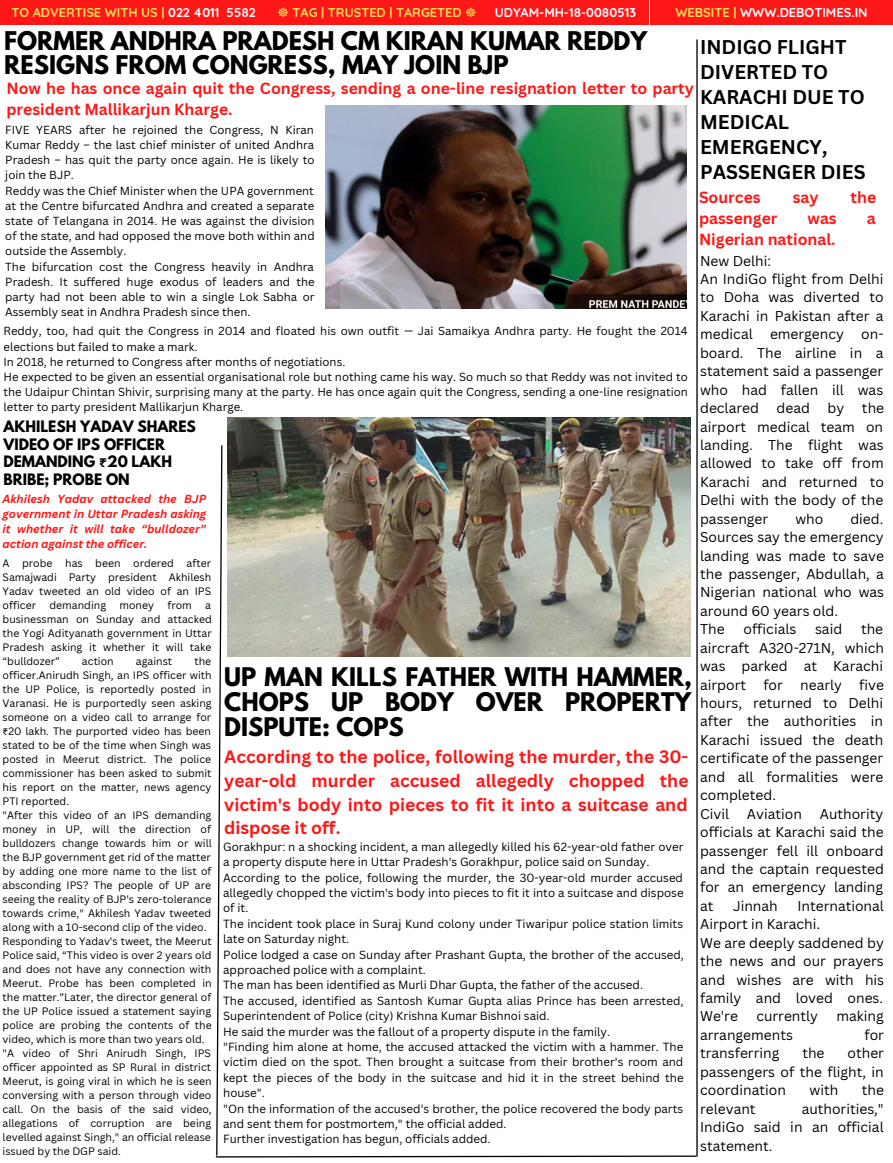
<style>
.page{position:relative;width:893px;height:1163px;background:#fff}
.page>*{position:absolute;margin:0;border:0;box-sizing:border-box;transform-origin:0 0}
.t1{font:700 22.75px/24.8px "League Spartan";color:#000}
.t2{font:700 19.43px/24.8px "Canva Sans";color:#000}
.t3{font:700 17.5px/23.6px "Canva Sans";color:#ff1616;text-align:justify}
.t4{font:700 15.75px/21px "Canva Sans";color:#ff1616}
.t5{font:700 14px/17.5px "League Spartan";color:#000}
.t6{font:13.83px/18.4px "Canva Sans";color:#000}
.t7{font:700 12.78px "Quicksand";color:#ffde59}
.t8{font:700 12.78px "Quicksand";color:#fff}
.t9{font:11.55px/15.4px "Canva Sans";color:#000}
.t10{font:11.38px/15.2px "Canva Sans";color:#000}
.t11{font:italic 700 11.38px/15.2px "Canva Sans";color:#ff1616;text-align:justify}
.t12{font:10.5px/14px "Canva Sans";color:#000;text-align:justify}
.s1{color:#fff}
.s2{font-family:"DejaVu Sans";font-weight:400}
.s3{color:#ffde59}
.s4{font-family:"Noto Sans Gurmukhi"}
</style>
<div class="page">
<hr style="left:696px;top:39px;width:1px;height:1117px;background:#000">
<div style="left:0;top:0;width:648px;height:25px;background:#ff1616"></div>
<div style="left:650px;top:0;width:242px;height:25px;background:#ff1616"></div>
<svg style="left:215px;top:444px;width:482px;height:714px"></svg>
<img style="left:325px;top:106px;width:361px;height:203px">
<img style="left:228px;top:417px;width:462px;height:239px">
<p class="t7" style="left:11px;top:4px;width:246px">TO ADVERTISE WITH US | <span class="s1">022 4011 5582</span></p>
<p class="t7" style="left:277px;top:5px;width:201px"><span class="s2">☸</span> TAG | TRUSTED | TARGETED <span class="s2">☸</span></p>
<p class="t8" style="left:495px;top:4px;width:143px">UDYAM-MH-18-0080513</p>
<p class="t8" style="left:675px;top:4px;width:194px"><span class="s3">WEBSITE |</span> WWW.DEBOTIMES.IN</p>
<h1 class="t1" style="left:4px;top:32px;width:644px;line-height:24px">FORMER ANDHRA PRADESH CM KIRAN KUMAR REDDY<br>RESIGNS FROM CONGRESS, MAY JOIN BJP</h1>
<h2 class="t2" style="left:700px;top:34px;width:167px">INDIGO FLIGHT<br>DIVERTED TO<br>KARACHI DUE TO<br>MEDICAL<br>EMERGENCY,<br>PASSENGER DIES</h2>
<h3 class="t4" style="left:6px;top:77px;width:689px">Now he has once again quit the Congress, sending a one-line resignation letter to party president Mallikarjun Kharge.</h3>
<p class="t10" style="left:5px;top:122px;width:311px">FIVE YEARS after he rejoined the Congress, N Kiran Kumar Reddy – the last chief minister of united Andhra Pradesh – has quit the party once again. He is likely to join the BJP.<br>Reddy was the Chief Minister when the UPA government at the Centre bifurcated Andhra and created a separate state of Telangana in 2014. He was against the division of the state, and had opposed the move both within and outside the Assembly.<br>The bifurcation cost the Congress heavily in Andhra Pradesh. It suffered huge exodus of leaders and the party had not been able to win a single Lok Sabha or Assembly seat in Andhra Pradesh since then.</p>
<p class="t10" style="left:4px;top:323px;width:685px">Reddy, too, had quit the Congress in 2014 and floated his own outfit — Jai Samaikya Andhra party. He fought the 2014 elections but failed to make a mark.<br>In 2018, he returned to Congress after months of negotiations.<br>He expected to be given an essential organisational role but nothing came his way. So much so that Reddy was not invited to the Udaipur Chintan Shivir, surprising many at the party. He has once again quit the Congress, sending a one-line resignation letter to party president Mallikarjun Kharge.</p>
<h3 class="t4" style="left:699px;top:186px;width:63px">Sources</h3>
<h3 class="t4" style="left:792px;top:186px;width:27px">say</h3>
<h3 class="t4" style="left:850px;top:186px;width:27px">the</h3>
<h3 class="t4" style="left:699px;top:207px;width:80px">passenger</h3>
<h3 class="t4" style="left:807px;top:207px;width:31px">was</h3>
<h3 class="t4" style="left:866px;top:207px;width:10px">a</h3>
<h3 class="t4" style="left:699px;top:228px;width:138px">Nigerian national.</h3>
<h3 class="t6" style="left:700px;top:251px;width:185px">New Delhi:<br>An IndiGo flight from Delhi to Doha was diverted to<br>Karachi in Pakistan after a medical emergency on&shy;board. The airline in a statement said a passenger who had fallen ill was declared</h3>
<h3 class="t6" style="left:700px;top:398px;width:185px;text-align:justify;text-indent:162px">the airport medical team on landing. The flight was allowed to take off from Karachi and returned to Delhi with the body of the passenger</h3>
<h3 class="t6" style="left:776px;top:398px;width:35px">dead</h3>
<h3 class="t6" style="left:827px;top:398px;width:18px">by</h3>
<h3 class="t5" style="left:4px;top:420px;width:194px">AKHILESH YADAV SHARES<br>VIDEO OF IPS OFFICER<br>DEMANDING <span class="s4">₹</span>20 LAKH<br>BRIBE; PROBE ON</h3>
<p class="t11" style="left:3px;top:491px;width:205px">Akhilesh Yadav attacked the BJP government in Uttar Pradesh asking it whether it will take “bulldozer” action against the officer.</p>
<p class="t12" style="left:3px;top:555px;width:210px">A probe has been ordered after Samajwadi Party president Akhilesh Yadav tweeted an old video of an IPS officer</p>
<h3 class="t6" style="left:700px;top:509px;width:185px;text-indent:150px">died.<br>Sources say the emergency landing was made to save the passenger, Abdullah, a<br>Nigerian national who was around 60 years old.<br>The</h3>
<h3 class="t6" style="left:795px;top:509px;width:29px">who</h3>
<p class="t12" style="left:49px;top:597px;width:58px">demanding</p>
<p class="t12" style="left:119px;top:597px;width:36px">money</p>
<p class="t12" style="left:167px;top:597px;width:26px">from</p>
<p class="t12" style="left:3px;top:597px;width:211px;text-indent:203px">a businessman on Sunday and attacked the Yogi Adityanath government in Uttar Pradesh asking it whether it will take “bulldozer”</p>
<h3 class="t6" style="left:743px;top:620px;width:54px">officials</h3>
<h3 class="t6" style="left:815px;top:620px;width:29px">said</h3>
<h3 class="t6" style="left:700px;top:620px;width:185px;text-indent:161px">the aircraft A320-271N, which was parked at Karachi airport for nearly five hours, returned to Delhi after the authorities in<br>Karachi issued the death certificate of the passenger and all formalities were completed.<br>Civil</h3>
<p class="t12" style="left:3px;top:653px;width:211px;text-align:left;text-indent:192px">the officer.Anirudh Singh, an IPS officer with the UP Police, is reportedly posted in Varanasi. He is purportedly seen asking someone on a video call to arrange for <span class="s4">₹</span>20 lakh. The purported video has been stated to be of the time when Singh was posted in Meerut district. The police commissioner has been asked to submit his report on the matter, news agency PTI reported.<br>"After this video of an IPS demanding money in UP, will the direction of bulldozers change towards him or will the BJP government get rid of the matter by adding one more name to the list of absconding IPS? The people of UP are seeing the reality of BJP's zero-tolerance towards crime," Akhilesh Yadav tweeted along with a 10-second clip of the video.<br>Responding to Yadav's tweet, the Meerut Police said, “This video is over 2 years old and does not have any connection with Meerut. Probe has been completed in the matter.”Later, the director general of the UP Police issued a statement saying police are probing the contents of the video, which is more than two years old. "A video of Shri Anirudh Singh, IPS officer appointed as SP Rural in district Meerut, is going viral in which he is seen conversing with a person through video call. On the basis of the said video, allegations of corruption are being levelled against Singh," an official release issued by the DGP said.</p>
<p class="t12" style="left:82px;top:653px;width:33px">action</p>
<p class="t12" style="left:136px;top:653px;width:38px">against</p>
<h1 class="t1" style="left:224px;top:668px;width:469px;text-align:justify">UP MAN KILLS FATHER WITH HAMMER, CHOPS UP BODY OVER PROPERTY DISPUTE: COPS</h1>
<h3 class="t3" style="left:224px;top:745px;width:466px">According to the police, following the murder, the 30- year-old murder accused allegedly chopped the victim's body into pieces to fit it into a suitcase and dispose it off.</h3>
<p class="t9" style="left:223px;top:838px;width:462px">Gorakhpur: n a shocking incident, a man allegedly killed his 62-year-old father over a property dispute here in Uttar Pradesh's Gorakhpur, police said on Sunday.<br>According to the police, following the murder, the 30-year-old murder accused allegedly chopped the victim's body into pieces to fit it into a suitcase and dispose of it.<br>The incident took place in Suraj Kund colony under Tiwaripur police station limits late on Saturday night.<br>Police lodged a case on Sunday after Prashant Gupta, the brother of the accused, approached police with a complaint.<br>The man has been identified as Murli Dhar Gupta, the father of the accused.<br>The accused, identified as Santosh Kumar Gupta alias Prince has been arrested, Superintendent of Police (city) Krishna Kumar Bishnoi said.<br>He said the murder was the fallout of a property dispute in the family.<br>"Finding him alone at home, the accused attacked the victim with a hammer. The victim died on the spot. Then brought a suitcase from their brother's room and kept the pieces of the body in the suitcase and hid it in the street behind the house".<br>"On the information of the accused's brother, the police recovered the body parts and sent them for postmortem," the official added.<br>Further investigation has begun, officials added.</p>
<h3 class="t6" style="left:700px;top:804px;width:185px;text-align:justify;text-indent:120px">Authority officials at Karachi said the passenger fell ill onboard and the captain requested for an emergency landing at</h3>
<h3 class="t6" style="left:747px;top:804px;width:57px">Aviation</h3>
<h3 class="t6" style="left:700px;top:896px;width:185px;text-indent:97px">International<br>Airport in Karachi.<br>We are deeply saddened by the news and our prayers and wishes are with his family and loved ones.<br>We're</h3>
<h3 class="t6" style="left:733px;top:896px;width:46px">Jinnah</h3>
<h3 class="t6" style="left:756px;top:1007px;width:63px">currently</h3>
<h3 class="t6" style="left:836px;top:1007px;width:49px">making</h3>
<h3 class="t6" style="left:700px;top:1025px;width:94px">arrangements</h3>
<h3 class="t6" style="left:864px;top:1025px;width:21px">for</h3>
<h3 class="t6" style="left:700px;top:1044px;width:81px">transferring</h3>
<h3 class="t6" style="left:802px;top:1044px;width:24px">the</h3>
<h3 class="t6" style="left:700px;top:1044px;width:185px;text-align:justify;text-indent:147px">other passengers of the flight, in coordination</h3>
<h3 class="t6" style="left:809px;top:1081px;width:30px">with</h3>
<h3 class="t6" style="left:861px;top:1081px;width:24px">the</h3>
<h3 class="t6" style="left:700px;top:1099px;width:185px;text-align:justify;text-indent:102px">authorities," IndiGo said in an official statement.</h3>
<h3 class="t6" style="left:700px;top:1099px;width:57px">relevant</h3>
</div>
